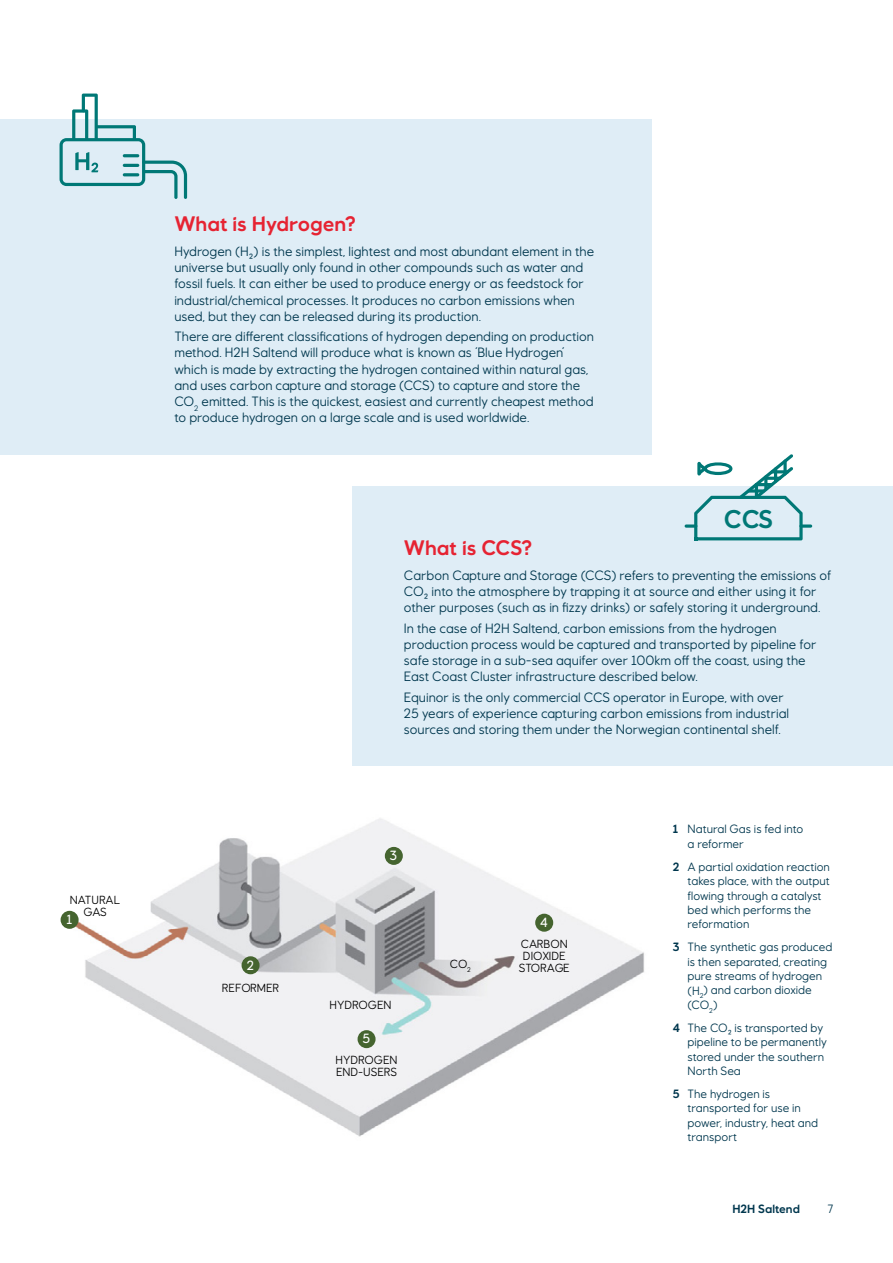
<style>
.page{position:relative;width:893px;height:1263px;background:#fff}
.page>*{position:absolute;margin:0;border:0;box-sizing:border-box;transform-origin:0 0}
.t1{font:700 25.5px "Equinor";color:#007876}
.t2{font:700 21px "Equinor";color:#e62332}
.t3{font:13.5px/16.2px "Equinor";color:#00374e}
.t4{font:500 13.35px "Equinor";color:#fff}
.t5{font:12px/14.4px "Equinor";color:#00374e}
.t6{font:700 12px "Equinor";color:#00374e}
.t7{font:11.7px/11.7px "Equinor";color:#000}
.s1{font-weight:700}
</style>
<div class="page">
<img style="left:75px;top:818px;width:569px;height:319px">
<div style="left:61px;top:911px;width:18px;height:18px;background:#45642f;border-radius:50%"></div>
<div style="left:385px;top:847px;width:18px;height:18px;background:#45642f;border-radius:50%"></div>
<div style="left:242px;top:956px;width:18px;height:18px;background:#45642f;border-radius:50%"></div>
<div style="left:358px;top:1030px;width:18px;height:18px;background:#45642f;border-radius:50%"></div>
<div style="left:535px;top:914px;width:18px;height:18px;background:#45642f;border-radius:50%"></div>
<div style="left:0;top:119px;width:651px;height:336px;background:#dfedf6"></div>
<svg style="left:60px;top:94px;width:127px;height:105px"></svg>
<div style="left:353px;top:486px;width:540px;height:279px;background:#dfedf6"></div>
<svg style="left:685px;top:524px;width:12px;height:4px"></svg>
<svg style="left:799px;top:524px;width:13px;height:4px"></svg>
<svg style="left:694px;top:454px;width:109px;height:86px"></svg>
<p class="t7" style="left:70px;top:894px;width:52px;text-align:center">NATURAL<br>GAS</p>
<p class="t4" style="left:67px;top:911px;width:7px">1</p>
<h2 class="t2" style="left:174px;top:211px;width:183px">What is Hydrogen?</h2>
<p class="t3" style="left:174px;top:243px;width:421px">Hydrogen (H₂) is the simplest, lightest and most abundant element in the universe but usually only found in other compounds such as water and fossil fuels. It can either be used to produce energy or as feedstock for industrial/chemical processes. It produces no carbon emissions when used, but they can be released during its production.</p>
<p class="t3" style="left:174px;top:328px;width:421px">There are different classifications of hydrogen depending on production method. H2H Saltend will produce what is known as ‘Blue Hydrogen’ which is made by extracting the hydrogen contained within natural gas, and uses carbon capture and storage (CCS) to capture and store the CO<sub>2</sub> emitted. This is the quickest, easiest and currently cheapest method to produce hydrogen on a large scale and is used worldwide.</p>
<h1 class="t1" style="left:724px;top:504px;width:51px">CCS</h1>
<p class="t4" style="left:247px;top:957px;width:9px">2</p>
<p class="t7" style="left:222px;top:982px;width:59px">REFORMER</p>
<h2 class="t2" style="left:404px;top:535px;width:130px">What is CCS?</h2>
<p class="t3" style="left:404px;top:567px;width:429px">Carbon Capture and Storage (CCS) refers to preventing the emissions of<br>CO₂ into the atmosphere by trapping it at source and either using it for other purposes (such as in fizzy drinks) or safely storing it underground.</p>
<p class="t3" style="left:404px;top:620px;width:414px">In the case of H2H Saltend, carbon emissions from the hydrogen production process would be captured and transported by pipeline for safe storage in a sub-sea aquifer over 100km off the coast, using the East Coast Cluster infrastructure described below.</p>
<p class="t3" style="left:404px;top:689px;width:387px">Equinor is the only commercial CCS operator in Europe, with over<br>25 years of experience capturing carbon emissions from industrial sources and storing them under the Norwegian continental shelf.</p>
<p class="t4" style="left:390px;top:848px;width:9px">3</p>
<p class="t7" style="left:330px;top:999px;width:63px">HYDROGEN</p>
<p class="t4" style="left:363px;top:1031px;width:9px">5</p>
<p class="t7" style="left:336px;top:1054px;width:63px">HYDROGEN<br>END-USERS</p>
<p class="t4" style="left:540px;top:914px;width:9px">4</p>
<p class="t7" style="left:521px;top:938px;width:48px">CARBON<br>DIOXIDE</p>
<p class="t7" style="left:450px;top:958px;width:22px">CO<sub>2</sub></p>
<p class="t7" style="left:519px;top:961px;width:53px">STORAGE</p>
<p class="t5" style="left:688px;top:822px;width:117px;text-indent:-15px"><span class="s1">1</span> Natural Gas is fed into a reformer</p>
<p class="t5" style="left:688px;top:859px;width:144px;text-indent:-15px"><span class="s1">2</span> A partial oxidation reaction takes place, with the output flowing through a catalyst bed which performs the reformation</p>
<p class="t5" style="left:688px;top:940px;width:146px;text-indent:-15px"><span class="s1">3</span> The synthetic gas produced is then separated, creating pure streams of hydrogen (H<sub>2</sub>) and carbon dioxide (CO<sub>2</sub>)</p>
<p class="t5" style="left:688px;top:1020px;width:141px;text-indent:-15px"><span class="s1">4</span> The CO₂ is transported by pipeline to be permanently stored under the southern<br>North Sea</p>
<p class="t5" style="left:688px;top:1086px;width:132px;text-indent:-15px"><span class="s1">5</span> The hydrogen is transported for use in power, industry, heat and transport</p>
<p class="t6" style="left:732px;top:1201px;width:69px">H2H Saltend</p>
<p class="t5" style="left:827px;top:1201px;width:7px">7</p>
</div>
